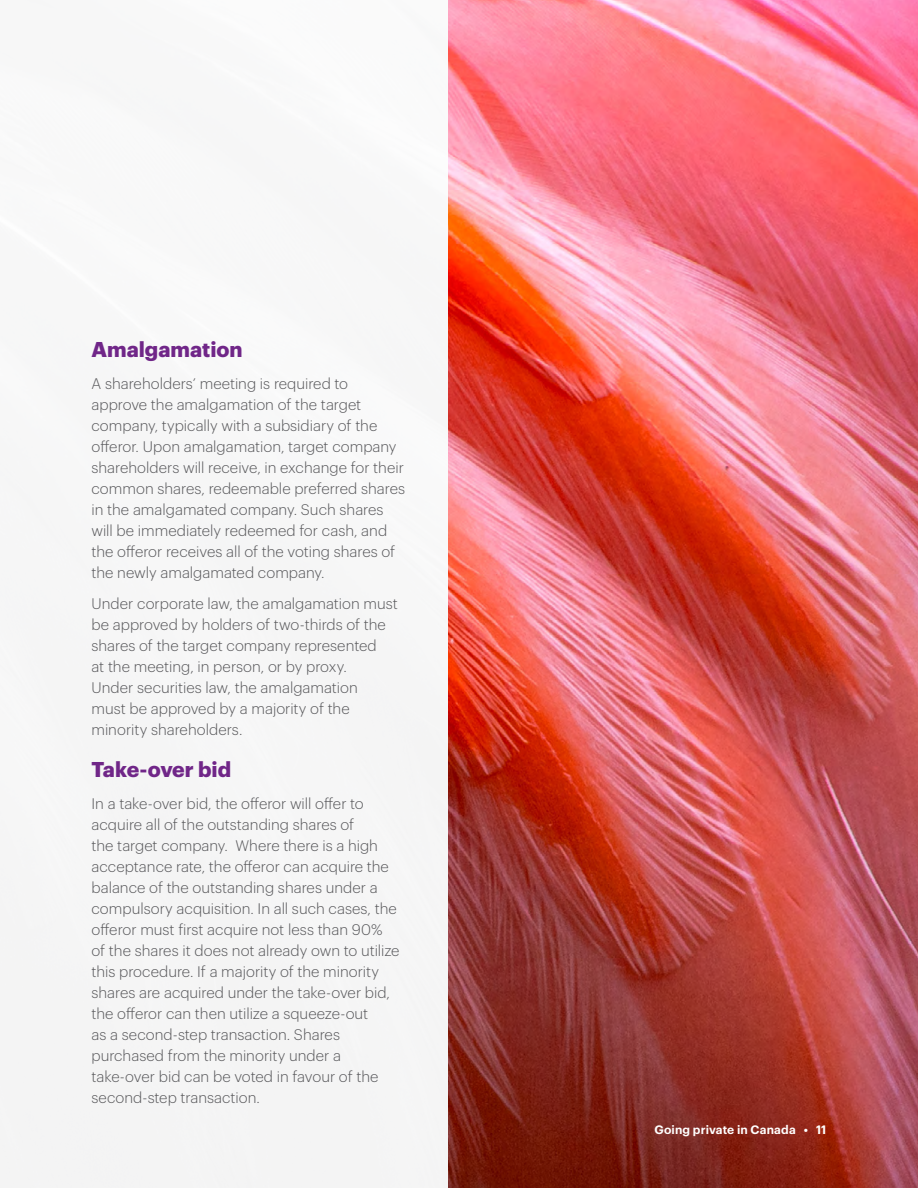
<style>
.page{position:relative;width:918px;height:1188px;background:#fff}
.page>*{position:absolute;margin:0;border:0;box-sizing:border-box;transform-origin:0 0}
.t1{font:700 21px "Dentons Sans";color:#702688}
.t2{font:300 15px/21px "Dentons Sans";color:#565659}
.t3{font:600 12px "Dentons Sans";letter-spacing:.01em;color:#fff}
</style>
<div class="page">
<img style="left:448px;top:0;width:470px;height:1188px">
<h1 class="t1" style="left:92px;top:333px;width:153px">Amalgamation</h1>
<p class="t2" style="left:92px;top:371px;width:315px">A shareholders’ meeting is required to approve the amalgamation of the target company, typically with a subsidiary of the offeror. Upon amalgamation, target company shareholders will receive, in exchange for their common shares, redeemable preferred shares in the amalgamated company. Such shares will be immediately redeemed for cash, and the offeror receives all of the voting shares of the newly amalgamated company.</p>
<p class="t2" style="left:92px;top:592px;width:308px">Under corporate law, the amalgamation must be approved by holders of two-thirds of the shares of the target company represented<br>at the meeting, in person, or by proxy.<br>Under securities law, the amalgamation<br>must be approved by a majority of the minority shareholders.</p>
<h1 class="t1" style="left:92px;top:753px;width:141px">Take-over bid</h1>
<p class="t2" style="left:92px;top:791px;width:310px">In a take-over bid, the offeror will offer to acquire all of the outstanding shares of<br>the target company. Where there is a high acceptance rate, the offeror can acquire the balance of the outstanding shares under a compulsory acquisition. In all such cases, the offeror must first acquire not less than 90% of the shares it does not already own to utilize this procedure. If a majority of the minority shares are acquired under the take-over bid, the offeror can then utilize a squeeze-out<br>as a second-step transaction. Shares purchased from the minority under a take-over bid can be voted in favour of the second-step transaction.</p>
<p class="t3" style="left:654px;top:1120px;width:174px">Going private in Canada • 11</p>
</div>
